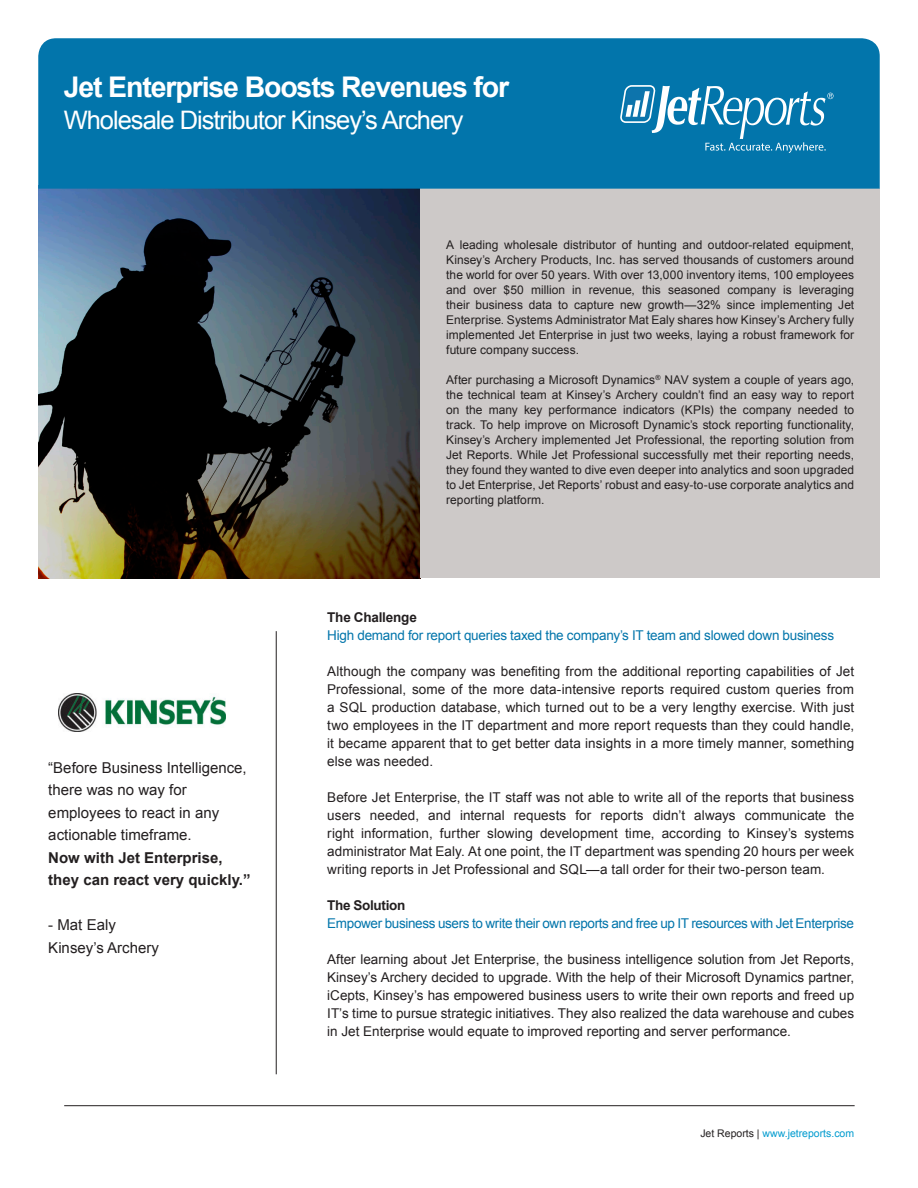
<style>
.page{position:relative;width:918px;height:1188px;background:#fff}
.page>*{position:absolute;margin:0;border:0;box-sizing:border-box;transform-origin:0 0}
.t1{font:700 28.5px "Arial";letter-spacing:-.04em;color:#fff}
.t2{font:25.5px "Arial";letter-spacing:-.04em;color:#fff}
.t3{font:15px/22.5px "Arial";color:#231f20}
.t4{font:700 15px/22.5px "Arial";color:#231f20}
.t5{font:13.5px/18px "Arial";letter-spacing:.005em;color:#231f20;text-align:justify}
.t6{font:13.5px "Arial";letter-spacing:-.025em;color:#0275ab}
.t7{font:700 13.5px "Arial";letter-spacing:-.025em;color:#231f20}
.t8{font:12px/15px "Arial";color:#231f20;text-align:justify}
.t9{font:10.5px "Arial";color:#009bcf}
.s1{color:#231f20}
</style>
<div class="page">
<img style="left:38px;top:189px;width:383px;height:389px">
<div style="left:421px;top:189px;width:459px;height:389px;background:#cdc9c8"></div>
<div style="left:38px;top:38px;width:842px;height:151px;background:#0275ab"></div>
<svg style="left:620px;top:85px;width:214px;height:68px;background:#338fbb"></svg>
<img style="left:58px;top:693px;width:168px;height:39px">
<hr style="left:276px;top:631px;width:1px;height:443px;background:#231f20">
<hr style="left:64px;top:1105px;width:791px;height:1px;background:#231f20">
<p class="t1" style="left:64px;top:68px;width:447px">Jet Enterprise Boosts Revenues for</p>
<p class="t2" style="left:64px;top:103px;width:401px">Wholesale Distributor Kinsey’s Archery</p>
<p class="t3" style="left:48px;top:756px;width:200px">“Before Business Intelligence, there was no way for employees to react in any actionable timeframe.</p>
<p class="t4" style="left:48px;top:847px;width:204px">Now with Jet Enterprise, they can react very quickly.”</p>
<p class="t3" style="left:48px;top:914px;width:69px">- Mat Ealy</p>
<p class="t3" style="left:48px;top:936px;width:112px">Kinsey’s Archery</p>
<p class="t8" style="left:446px;top:237px;width:410px">A leading wholesale distributor of hunting and outdoor-related equipment, Kinsey’s Archery Products, Inc. has served thousands of customers around the world for over 50 years. With over 13,000 inventory items, 100 employees and over $50 million in revenue, this seasoned company is leveraging their business data to capture new growth—32% since implementing Jet Enterprise. Systems Administrator Mat Ealy shares how Kinsey’s Archery fully implemented Jet Enterprise in just two weeks, laying a robust framework for future company success.</p>
<p class="t8" style="left:446px;top:372px;width:410px">After purchasing a Microsoft Dynamics<sup>®</sup> NAV system a couple of years ago, the technical team at Kinsey’s Archery couldn’t find an easy way to report on the many key performance indicators (KPIs) the company needed to track. To help improve on Microsoft Dynamic’s stock reporting functionality, Kinsey’s Archery implemented Jet Professional, the reporting solution from Jet Reports. While Jet Professional successfully met their reporting needs, they found they wanted to dive even deeper into analytics and soon upgraded to Jet Enterprise, Jet Reports’ robust and easy-to-use corporate analytics and reporting platform.</p>
<p class="t7" style="left:327px;top:608px;width:91px">The Challenge</p>
<p class="t6" style="left:327px;top:626px;width:508px">High demand for report queries taxed the company’s IT team and slowed down business</p>
<p class="t5" style="left:327px;top:662px;width:528px">Although the company was benefiting from the additional reporting capabilities of Jet Professional, some of the more data-intensive reports required custom queries from a SQL production database, which turned out to be a very lengthy exercise. With just two employees in the IT department and more report requests than they could handle, it became apparent that to get better data insights in a more timely manner, something else was needed.</p>
<p class="t5" style="left:327px;top:788px;width:529px">Before Jet Enterprise, the IT staff was not able to write all of the reports that business users needed, and internal requests for reports didn’t always communicate the right information, further slowing development time, according to Kinsey’s systems administrator Mat Ealy. At one point, the IT department was spending 20 hours per week writing reports in Jet Professional and SQL—a tall order for their two-person team.</p>
<p class="t7" style="left:327px;top:896px;width:80px">The Solution</p>
<p class="t6" style="left:327px;top:914px;width:528px">Empower business users to write their own reports and free up IT resources with Jet Enterprise</p>
<p class="t5" style="left:327px;top:950px;width:528px">After learning about Jet Enterprise, the business intelligence solution from Jet Reports, Kinsey’s Archery decided to upgrade. With the help of their Microsoft Dynamics partner, iCepts, Kinsey’s has empowered business users to write their own reports and freed up IT’s time to pursue strategic initiatives. They also realized the data warehouse and cubes in Jet Enterprise would equate to improved reporting and server performance.</p>
<p class="t9" style="left:700px;top:1127px;width:155px"><span class="s1">Jet Reports |</span> www.jetreports.com</p>
</div>
